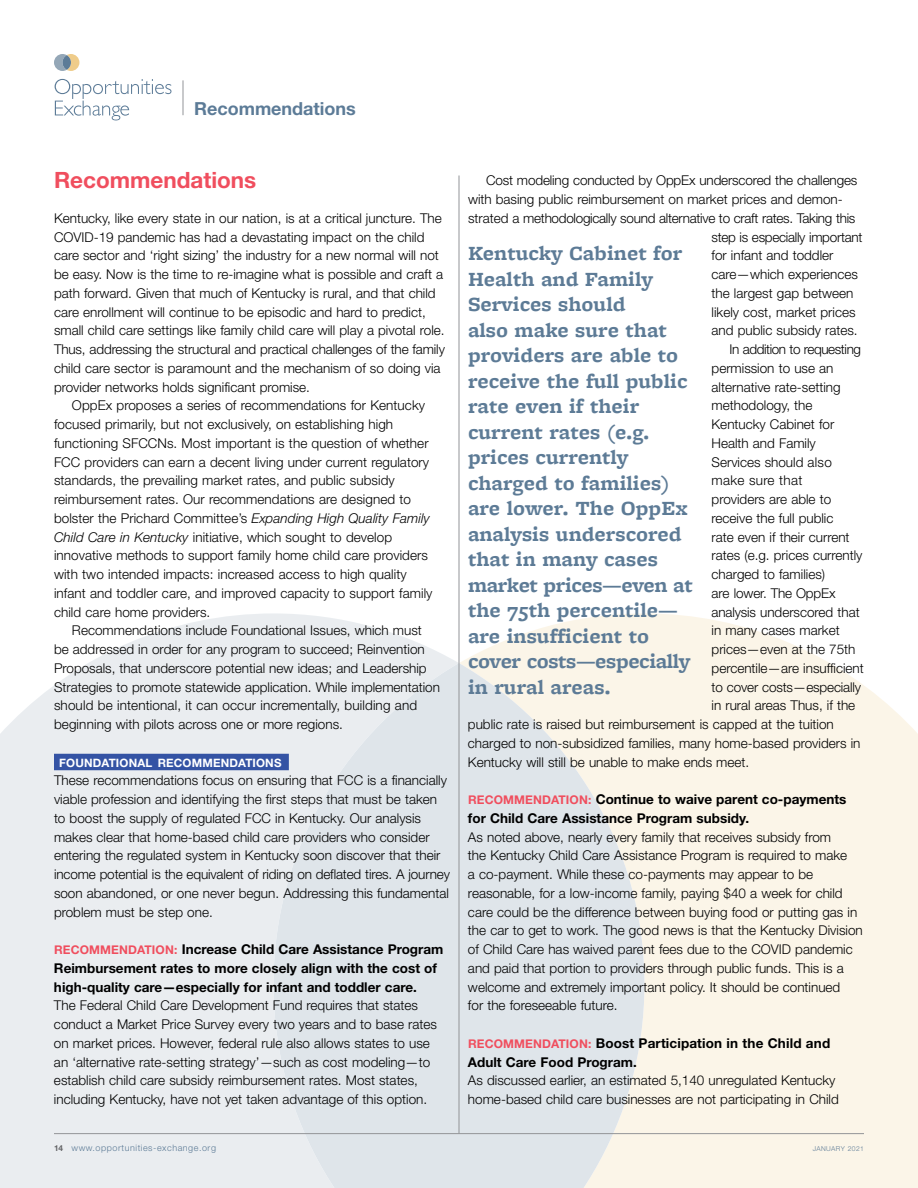
<style>
.page{position:relative;width:918px;height:1188px;background:#fff}
.page>*{position:absolute;margin:0;border:0;box-sizing:border-box;transform-origin:0 0}
.t1{font:700 22.5px "Helvetica Neue LT Std";color:#f04e5e}
.t2{font:700 21px/25.5px "Freight Micro Pro";color:#5d7b96}
.t3{font:700 18px "Helvetica Neue LT Std";color:#5c7b97}
.t4{font:300 13.5px/18.8px "Helvetica Neue LT Std";color:#000}
.t5{font:700 13.5px/18.8px "Helvetica Neue LT Std";color:#000}
.t6{font:300 13.5px "Helvetica Neue LT Std";letter-spacing:-.02em;color:#000}
.t7{font:300 13.5px "Helvetica Neue LT Std";letter-spacing:-.03em;color:#000}
.t8{font:300 13.5px "Helvetica Neue LT Std";letter-spacing:.02em;color:#000}
.t9{font:700 11.55px "Helvetica Neue LT Std";letter-spacing:.015em;color:#fff}
.t10{font:300 9px "Helvetica Neue LT Std";letter-spacing:.06em;color:#5d7b96}
.t11{font:300 6.75px "Helvetica Neue LT Std";letter-spacing:.06em;color:#5d7b96}
.s1{font-style:italic}
.s2{font-size:12px;color:#f04e5e}
.s3{font-weight:700;font-size:8.25px;color:#636466}
</style>
<div class="page">
<svg style="left:460px;top:613px;width:458px;height:575px;background:#fbf5e9"></svg>
<svg style="left:0;top:613px;width:459px;height:575px;background:#ebeef1"></svg>
<svg style="left:274px;top:663px;width:370px;height:525px;background:#e3e7ea"></svg>
<hr style="left:54px;top:1133px;width:810px;height:1px;background:#939598">
<svg style="left:54px;top:54px;width:25px;height:17px"></svg>
<svg style="left:62px;top:55px;width:9px;height:15px"></svg>
<svg style="left:55px;top:79px;width:116px;height:41px"></svg>
<div style="left:54px;top:754px;width:235px;height:16px;background:#3453a4"></div>
<hr style="left:459px;top:176px;width:1px;height:958px;background:#939598">
<hr style="left:183px;top:80px;width:1px;height:35px;background:#939598">
<h3 class="t3" style="left:194px;top:97px;width:163px">Recommendations</h3>
<h1 class="t1" style="left:54px;top:166px;width:204px">Recommendations</h1>
<p class="t4" style="left:54px;top:208px;width:392px">Kentucky, like every state in our nation, is at a critical juncture. The COVID-19 pandemic has had a devastating impact on the child care sector and ‘right sizing’ the industry for a new normal will not be easy. Now is the time to re-imagine what is possible and craft a path forward. Given that much of Kentucky is rural, and that child care enrollment will continue to be episodic and hard to predict, small child care settings like family child care will play a pivotal role.<br>Thus, addressing the structural and practical challenges of the family child care sector is paramount and the mechanism of so doing via provider networks holds significant promise.</p>
<p class="t4" style="left:54px;top:396px;width:380px;text-indent:18px">OppEx proposes a series of recommendations for Kentucky focused primarily, but not exclusively, on establishing high functioning SFCCNs. Most important is the question of whether FCC providers can earn a decent living under current regulatory standards, the prevailing market rates, and public subsidy reimbursement rates. Our recommendations are designed to bolster the Prichard Committee’s <span class="s1">Expanding High Quality Family Child Care in Kentucky</span> initiative, which sought to develop innovative methods to support family home child care providers with two intended impacts: increased access to high quality infant and toddler care, and improved capacity to support family child care home providers.</p>
<p class="t4" style="left:54px;top:621px;width:388px;text-indent:18px">Recommendations include Foundational Issues, which must<br>be addressed in order for any program to succeed; Reinvention Proposals, that underscore potential new ideas; and Leadership Strategies to promote statewide application. While implementation should be intentional, it can occur incrementally, building and beginning with pilots across one or more regions.</p>
<p class="t9" style="left:59px;top:755px;width:224px">FOUNDATIONAL RECOMMENDATIONS</p>
<p class="t4" style="left:54px;top:771px;width:398px">These recommendations focus on ensuring that FCC is a financially viable profession and identifying the first steps that must be taken to boost the supply of regulated FCC in Kentucky. Our analysis makes clear that home-based child care providers who consider entering the regulated system in Kentucky soon discover that their income potential is the equivalent of riding on deflated tires. A journey soon abandoned, or one never begun. Addressing this fundamental problem must be step one.</p>
<p class="t5" style="left:54px;top:940px;width:391px"><span class="s2">RECOMMENDATION:</span> Increase Child Care Assistance Program<br>Reimbursement rates to more closely align with the cost of high-quality care—especially for infant and toddler care.</p>
<p class="t4" style="left:54px;top:996px;width:385px">The Federal Child Care Development Fund requires that states conduct a Market Price Survey every two years and to base rates on market prices. However, federal rule also allows states to use an ‘alternative rate-setting strategy’—such as cost modeling—to establish child care subsidy reimbursement rates. Most states, including Kentucky, have not yet taken advantage of this option.</p>
<p class="t4" style="left:486px;top:171px;width:373px">Cost modeling conducted by OppEx underscored the challenges</p>
<p class="t4" style="left:468px;top:190px;width:376px">with basing public reimbursement on market prices and demon-</p>
<p class="t6" style="left:468px;top:210px;width:389px">strated a methodologically sound alternative to craft rates. Taking this</p>
<p class="t6" style="left:712px;top:228px;width:152px">step is especially important</p>
<p class="t4" style="left:712px;top:246px;width:123px">for infant and toddler</p>
<p class="t4" style="left:712px;top:265px;width:148px">care—which experiences</p>
<p class="t4" style="left:712px;top:283px;width:143px">the largest gap between</p>
<p class="t4" style="left:712px;top:302px;width:145px">likely cost, market prices</p>
<p class="t4" style="left:712px;top:321px;width:148px">and public subsidy rates.</p>
<p class="t7" style="left:730px;top:341px;width:133px">In addition to requesting</p>
<p class="t4" style="left:712px;top:358px;width:123px">permission to use an</p>
<p class="t4" style="left:712px;top:377px;width:131px">alternative rate-setting</p>
<p class="t4" style="left:712px;top:396px;width:102px">methodology, the</p>
<p class="t4" style="left:712px;top:415px;width:124px">Kentucky Cabinet for</p>
<p class="t4" style="left:712px;top:433px;width:106px">Health and Family</p>
<p class="t4" style="left:712px;top:452px;width:122px">Services should also</p>
<p class="t8" style="left:712px;top:472px;width:92px">make sure that</p>
<p class="t4" style="left:712px;top:490px;width:121px">providers are able to</p>
<p class="t4" style="left:712px;top:508px;width:123px">receive the full public</p>
<p class="t4" style="left:712px;top:527px;width:140px">rate even if their current</p>
<p class="t4" style="left:712px;top:546px;width:152px">rates (e.g. prices currently</p>
<p class="t4" style="left:712px;top:565px;width:115px">charged to families)</p>
<p class="t4" style="left:712px;top:583px;width:125px">are lower. The OppEx</p>
<p class="t4" style="left:712px;top:602px;width:150px">analysis underscored that</p>
<p class="t4" style="left:712px;top:621px;width:130px">in many cases market</p>
<p class="t4" style="left:712px;top:640px;width:145px">prices—even at the 75th</p>
<p class="t4" style="left:712px;top:658px;width:154px">percentile—are insufficient</p>
<p class="t4" style="left:712px;top:677px;width:151px">to cover costs—especially</p>
<p class="t4" style="left:712px;top:696px;width:145px">in rural areas Thus, if the</p>
<p class="t4" style="left:468px;top:715px;width:367px">public rate is raised but reimbursement is capped at the tuition</p>
<p class="t4" style="left:468px;top:733px;width:394px">charged to non-subsidized families, many home-based providers in</p>
<p class="t4" style="left:468px;top:752px;width:283px">Kentucky will still be unable to make ends meet.</p>
<p class="t5" style="left:468px;top:790px;width:380px"><span class="s2">RECOMMENDATION:</span> Continue to waive parent co-payments for Child Care Assistance Program subsidy.</p>
<p class="t4" style="left:468px;top:827px;width:396px">As noted above, nearly every family that receives subsidy from<br>the Kentucky Child Care Assistance Program is required to make<br>a co-payment. While these co-payments may appear to be reasonable, for a low-income family, paying $40 a week for child care could be the difference between buying food or putting gas in the car to get to work. The good news is that the Kentucky Division of Child Care has waived parent fees due to the COVID pandemic and paid that portion to providers through public funds. This is a welcome and extremely important policy. It should be continued<br>for the foreseeable future.</p>
<p class="t5" style="left:468px;top:1033px;width:364px"><span class="s2">RECOMMENDATION:</span> Boost Participation in the Child and<br>Adult Care Food Program.</p>
<p class="t4" style="left:468px;top:1071px;width:372px">As discussed earlier, an estimated 5,140 unregulated Kentucky home-based child care businesses are not participating in Child</p>
<p class="t2" style="left:468px;top:240px;width:226px">Kentucky Cabinet for<br>Health and Family<br>Services should<br>also make sure that providers are able to receive the full public rate even if their current rates (e.g. prices currently charged to families) are lower. The OppEx analysis underscored that in many cases market prices—even at the 75th percentile— are insufficient to cover costs—especially in rural areas.</p>
<p class="t10" style="left:54px;top:1143px;width:164px"><span class="s3">14</span> www.opportunities-exchange.org</p>
<p class="t11" style="left:813px;top:1145px;width:53px">JANUARY 2021</p>
</div>
